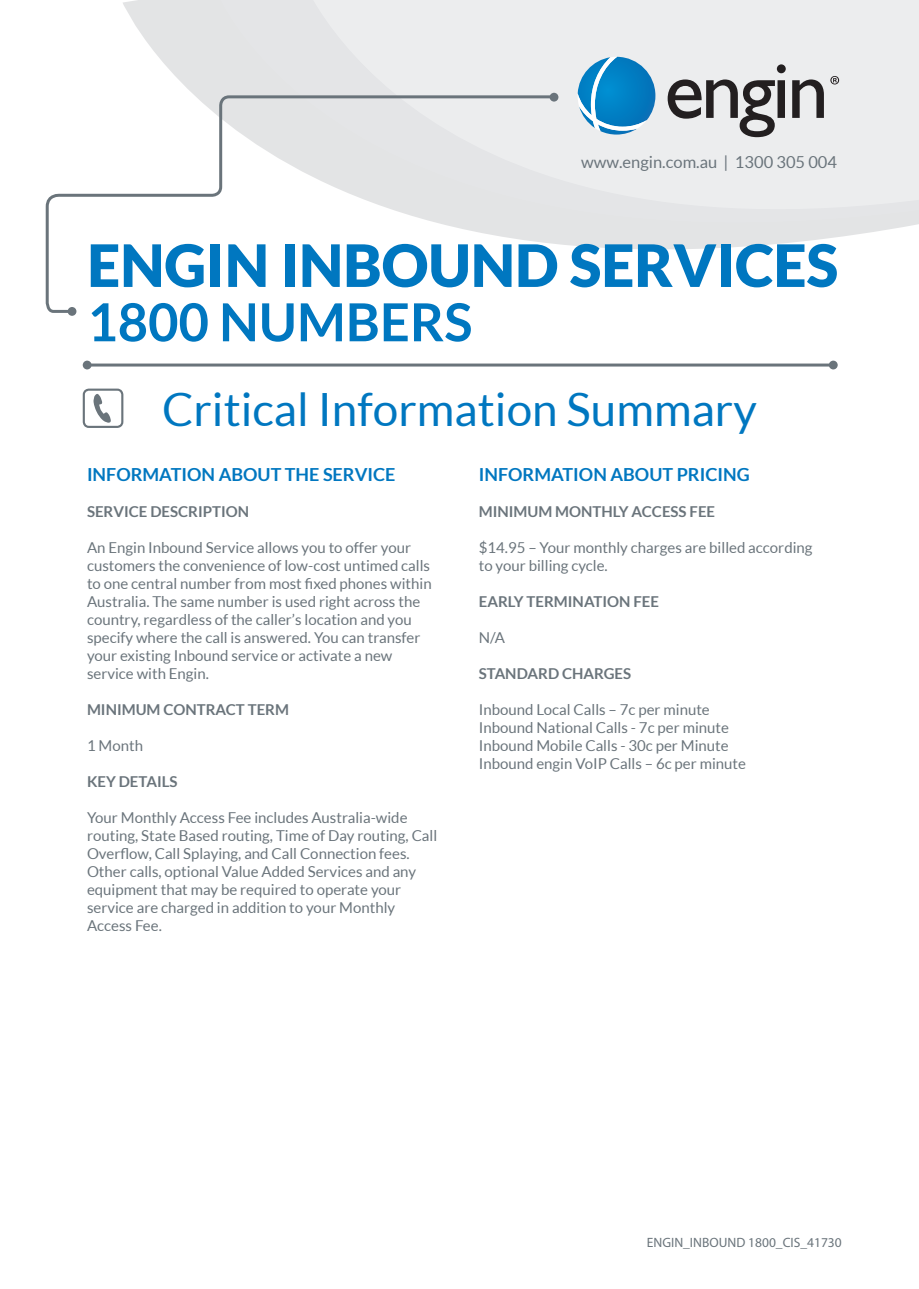
<style>
.page{position:relative;width:919px;height:1289px;background:#fff}
.page>*{position:absolute;margin:0;border:0;box-sizing:border-box;transform-origin:0 0}
.t1{font:900 58.5px "Lato";color:#0077c0}
.t2{font:700 52.5px "Lato";color:#0077c0}
.t3{font:45.9px "Lato";color:#0077c0}
.t4{font:700 18px "Lato";color:#0077c0}
.t5{font:16.5px "Lato";color:#6a747b}
.t6{font:15px/18px "Lato";color:#6a747b}
.t7{font:700 15px "Lato";color:#6a747b}
.t8{font:13.5px "Myriad Pro";color:#6a747b}
</style>
<div class="page">
<svg style="left:123px;top:0;width:795px;height:249px;fill:#e3e4e5"></svg>
<div style="left:215px;top:0;width:703px;height:222px;background:#e4e5e7"></div>
<div style="left:300px;top:0;width:618px;height:209px;background:#ecedee"></div>
<svg style="left:45px;top:94px;width:512px;height:219px"></svg>
<div style="left:549px;top:93px;width:9px;height:9px;background:#6a747b;border-radius:50%"></div>
<div style="left:68px;top:307px;width:8px;height:9px;background:#6a747b;border-radius:50%"></div>
<svg style="left:667px;top:64px;width:118px;height:73px;background:#adacad"></svg>
<svg style="left:792px;top:79px;width:31px;height:39px"></svg>
<svg style="left:577px;top:57px;width:78px;height:78px;background:#4fa3d2"></svg>
<svg style="left:830px;top:76px;width:9px;height:8px"></svg>
<svg style="left:83px;top:388px;width:40px;height:40px"></svg>
<hr style="left:87px;top:363px;width:746px;height:3px;background:#6a747b">
<div style="left:828px;top:360px;width:9px;height:9px;background:#6a747b;border-radius:50%"></div>
<div style="left:83px;top:360px;width:9px;height:9px;background:#6a747b;border-radius:50%"></div>
<p class="t5" style="left:581px;top:153px;width:257px">www.engin.com.au | 1300 305 004</p>
<h1 class="t1" style="left:87px;top:231px;width:752px">ENGIN INBOUND SERVICES</h1>
<h2 class="t2" style="left:87px;top:292px;width:386px">1800 NUMBERS</h2>
<h3 class="t3" style="left:162px;top:383px;width:596px">Critical Information Summary</h3>
<p class="t4" style="left:87px;top:464px;width:310px">INFORMATION ABOUT THE SERVICE</p>
<p class="t7" style="left:87px;top:502px;width:164px">SERVICE DESCRIPTION</p>
<p class="t6" style="left:87px;top:538px;width:346px">An Engin Inbound Service allows you to offer your customers the convenience of low-cost untimed calls to one central number from most fixed phones within Australia. The same number is used right across the country, regardless of the caller’s location and you specify where the call is answered. You can transfer your existing Inbound service or activate a new service with Engin.</p>
<p class="t7" style="left:87px;top:700px;width:203px">MINIMUM CONTRACT TERM</p>
<p class="t6" style="left:87px;top:736px;width:58px">1 Month</p>
<p class="t7" style="left:87px;top:772px;width:92px">KEY DETAILS</p>
<p class="t6" style="left:87px;top:808px;width:352px">Your Monthly Access Fee includes Australia-wide routing, State Based routing, Time of Day routing, Call Overflow, Call Splaying, and Call Connection fees.<br>Other calls, optional Value Added Services and any equipment that may be required to operate your service are charged in addition to your Monthly Access Fee.</p>
<p class="t4" style="left:479px;top:464px;width:272px">INFORMATION ABOUT PRICING</p>
<p class="t7" style="left:479px;top:502px;width:238px">MINIMUM MONTHLY ACCESS FEE</p>
<p class="t6" style="left:478px;top:538px;width:335px">$14.95 – Your monthly charges are billed according to your billing cycle.</p>
<p class="t7" style="left:478px;top:592px;width:182px">EARLY TERMINATION FEE</p>
<p class="t6" style="left:479px;top:628px;width:28px">N/A</p>
<p class="t7" style="left:478px;top:665px;width:154px">STANDARD CHARGES</p>
<p class="t6" style="left:478px;top:700px;width:269px">Inbound Local Calls – 7c per minute Inbound National Calls - 7c per minute Inbound Mobile Calls - 30c per Minute Inbound engin VoIP Calls – 6c per minute</p>
<p class="t8" style="left:646px;top:1234px;width:196px">ENGIN_INBOUND 1800_CIS_41730</p>
</div>
